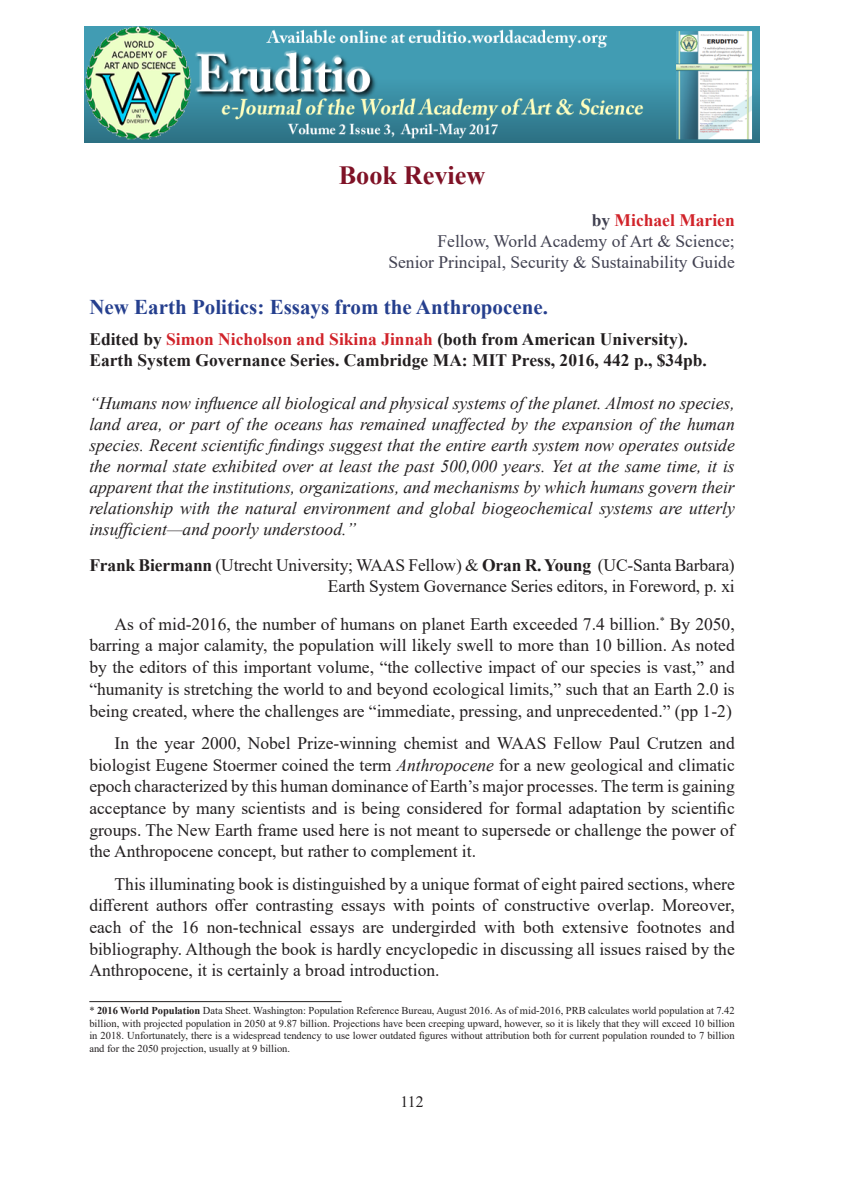
<style>
.page{position:relative;width:844px;height:1191px;background:#fff}
.page>*{position:absolute;margin:0;border:0;box-sizing:border-box;transform-origin:0 0}
.t1{font:700 26.25px "Times New Roman";color:#7f1226}
.t2{font:700 21px "Times New Roman";color:#253f8e}
.t3{font:17.5px/21.7px "Times New Roman";color:#231f20;text-align:justify}
.t4{font:italic 17.5px/21px "Times New Roman";color:#231f20;text-align:justify}
.t5{font:700 17.5px/21px "Times New Roman";color:#231f20}
.t6{font:17.5px/21px "Times New Roman";color:#414151;text-align:right}
.t7{font:15.75px "Times New Roman";color:#231f20}
.t8{font:10.5px/12.6px "Times New Roman";color:#231f20;text-align:justify}
.s1{font-weight:700}
.s2{font-weight:700;color:#d1232a}
.s3{color:#d1232a}
.s4{font-style:italic}
</style>
<div class="page">
<hr style="left:89px;top:1001px;width:252px;height:1px;background:#231f20">
<img style="left:84px;top:27px;width:675px;height:115px">
<h1 class="t1" style="left:338px;top:156px;width:148px">Book Review</h1>
<p class="t6" style="left:388px;top:209px;width:348px"><span class="s1">by</span> <span class="s2">Michael Marien<br></span>Fellow, World Academy of Art &amp; Science;<br>Senior Principal, Security &amp; Sustainability Guide</p>
<p class="t2" style="left:89px;top:292px;width:460px">New Earth Politics: Essays from the Anthropocene.</p>
<p class="t5" style="left:89px;top:328px;width:619px">Edited by <span class="s3">Simon Nicholson and Sikina Jinnah</span> (both from American University).<br>Earth System Governance Series. Cambridge MA: MIT Press, 2016, 442 p., $34pb.</p>
<p class="t4" style="left:89px;top:392px;width:646px">“Humans now influence all biological and physical systems of the planet. Almost no species, land area, or part of the oceans has remained unaffected by the expansion of the human species. Recent scientific findings suggest that the entire earth system now operates outside the normal state exhibited over at least the past 500,000 years. Yet at the same time, it is apparent that the institutions, organizations, and mechanisms by which humans govern their relationship with the natural environment and global biogeochemical systems are utterly insufficient—and poorly understood.”</p>
<p class="t3" style="left:89px;top:554px;width:646px;line-height:21px;text-align:right"><span class="s1">Frank Biermann</span> (Utrecht University; WAAS Fellow) &amp; <span class="s1">Oran R. Young</span> (UC-Santa Barbara)<br>Earth System Governance Series editors, in Foreword, p. xi</p>
<p class="t3" style="left:89px;top:612px;width:646px;text-indent:25px">As of mid-2016, the number of humans on planet Earth exceeded 7.4 billion.<sup>*</sup> By 2050, barring a major calamity, the population will likely swell to more than 10 billion. As noted by the editors of this important volume, “the collective impact of our species is vast,” and “humanity is stretching the world to and beyond ecological limits,” such that an Earth 2.0 is being created, where the challenges are “immediate, pressing, and unprecedented.” (pp 1-2)</p>
<p class="t3" style="left:89px;top:731px;width:646px;text-indent:25px">In the year 2000, Nobel Prize-winning chemist and WAAS Fellow Paul Crutzen and biologist Eugene Stoermer coined the term <span class="s4">Anthropocene</span> for a new geological and climatic epoch characterized by this human dominance of Earth’s major processes. The term is gaining acceptance by many scientists and is being considered for formal adaptation by scientific groups. The New Earth frame used here is not meant to supersede or challenge the power of the Anthropocene concept, but rather to complement it.</p>
<p class="t3" style="left:89px;top:872px;width:646px;text-indent:25px">This illuminating book is distinguished by a unique format of eight paired sections, where different authors offer contrasting essays with points of constructive overlap. Moreover, each of the 16 non-technical essays are undergirded with both extensive footnotes and bibliography. Although the book is hardly encyclopedic in discussing all issues raised by the Anthropocene, it is certainly a broad introduction.</p>
<p class="t8" style="left:89px;top:1004px;width:646px">* <span class="s1">2016 World Population</span> Data Sheet. Washington: Population Reference Bureau, August 2016. As of mid-2016, PRB calculates world population at 7.42 billion, with projected population in 2050 at 9.87 billion. Projections have been creeping upward, however, so it is likely that they will exceed 10 billion in 2018. Unfortunately, there is a widespread tendency to use lower outdated figures without attribution both for current population rounded to 7 billion and for the 2050 projection, usually at 9 billion.</p>
<p class="t7" style="left:400px;top:1090px;width:25px">112</p>
</div>
